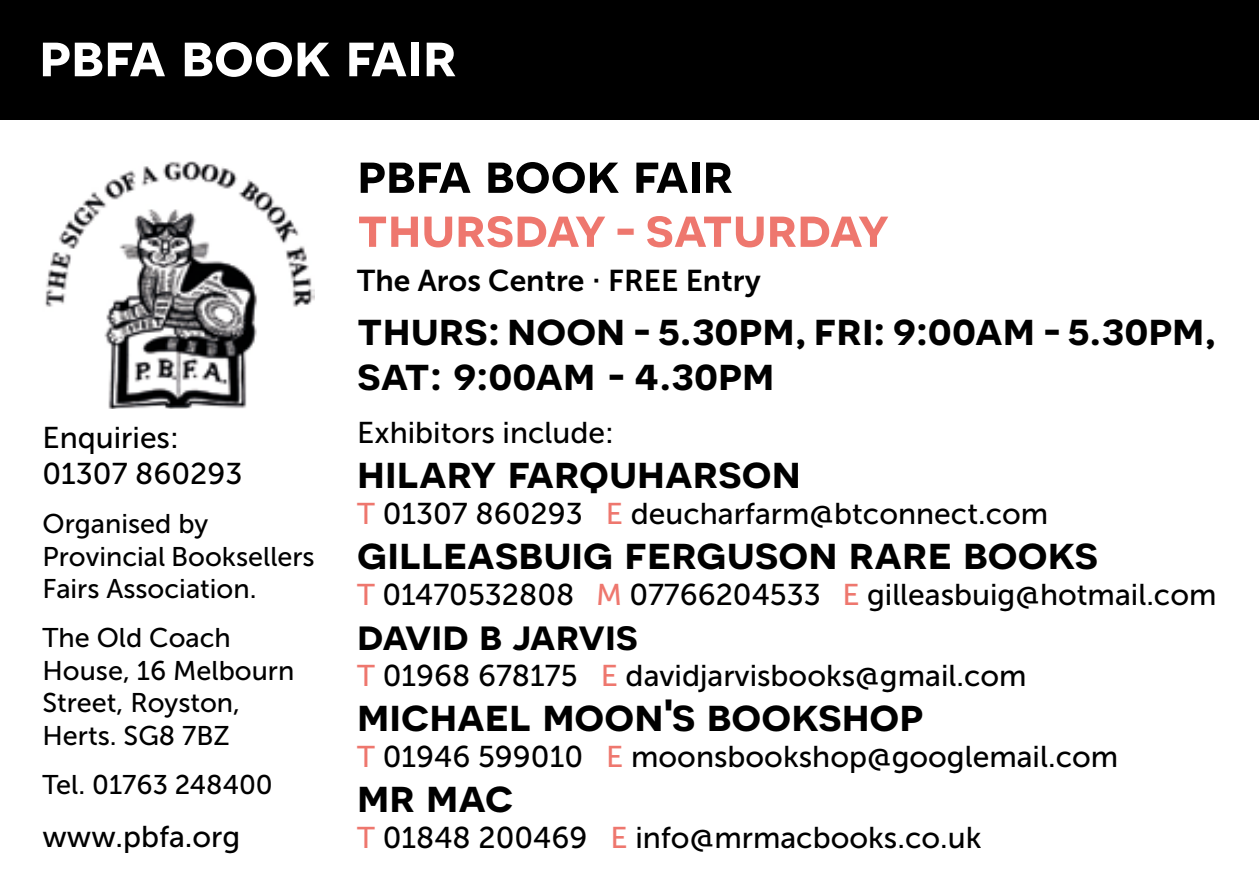
<style>
.page{position:relative;width:1259px;height:893px;background:#fff}
.page>*{position:absolute;margin:0;border:0;box-sizing:border-box;transform-origin:0 0}
.t1{font:600 60px "Novecentosanswide";color:#fff}
.t2{font:600 54px "Novecentosanswide";color:#ee776e}
.t3{font:600 54px "Novecentosanswide";color:#000}
.t4{font:600 45px/45px "Novecentosanswide";color:#000}
.t5{font:600 42px "Novecentosanswide";color:#000}
.t6{font:30px/36px "Museo Sans 500";color:#000}
.t7{font:30px "Museo Sans 700";color:#000}
.t8{font:27px/32.4px "Museo Sans 500";color:#000}
.s1{color:#ee776e}
</style>
<div class="page">
<div style="left:0;top:0;width:1259px;height:119px;background:#000"></div>
<img style="left:45px;top:162px;width:270px;height:246px">
<h1 class="t1" style="left:39px;top:19px;width:419px">pbfa book fair</h1>
<p class="t6" style="left:43px;top:419px;width:201px">Enquiries:<br>01307 860293</p>
<p class="t8" style="left:43px;top:508px;width:274px">Organised by<br>Provincial Booksellers<br>Fairs Association.</p>
<p class="t8" style="left:43px;top:622px;width:253px">The Old Coach<br>House, 16 Melbourn<br>Street, Royston,<br>Herts. SG8 7BZ</p>
<p class="t8" style="left:43px;top:769px;width:232px">Tel. 01763 248400</p>
<p class="t6" style="left:43px;top:819px;width:199px">www.pbfa.org</p>
<h2 class="t3" style="left:357px;top:141px;width:377px">pbfa book fair</h2>
<h2 class="t2" style="left:357px;top:195px;width:533px">thursday - saturday</h2>
<p class="t7" style="left:357px;top:264px;width:405px">The Aros Centre · FREE Entry</p>
<h3 class="t4" style="left:357px;top:306px;width:860px">thurs: noon - 5.30pm, fri: 9:00am - 5.30pm, sat: 9:00am - 4.30pm</h3>
<p class="t6" style="left:357px;top:415px;width:258px">Exhibitors include:</p>
<h3 class="t4" style="left:357px;top:449px;width:445px">hilary farquharson</h3>
<p class="t6" style="left:357px;top:496px;width:692px"><span class="s1">T</span> 01307 860293 <span class="s1">E</span> deucharfarm@btconnect.com</p>
<h3 class="t4" style="left:357px;top:530px;width:742px">gilleasbuig ferguson rare books</h3>
<p class="t6" style="left:357px;top:577px;width:860px"><span class="s1">T</span> 01470532808 <span class="s1">M</span> 07766204533 <span class="s1">E</span> gilleasbuig@hotmail.com</p>
<h3 class="t5" style="left:357px;top:610px;width:282px">david b jarvis</h3>
<p class="t6" style="left:357px;top:658px;width:671px"><span class="s1">T</span> 01968 678175 <span class="s1">E</span> davidjarvisbooks@gmail.com</p>
<h3 class="t4" style="left:357px;top:692px;width:567px">michael moon's bookshop</h3>
<p class="t6" style="left:357px;top:739px;width:762px"><span class="s1">T</span> 01946 599010 <span class="s1">E</span> moonsbookshop@googlemail.com</p>
<h3 class="t4" style="left:357px;top:773px;width:158px">mr mac</h3>
<p class="t6" style="left:357px;top:820px;width:626px"><span class="s1">T</span> 01848 200469 <span class="s1">E</span> info@mrmacbooks.co.uk</p>
</div>
